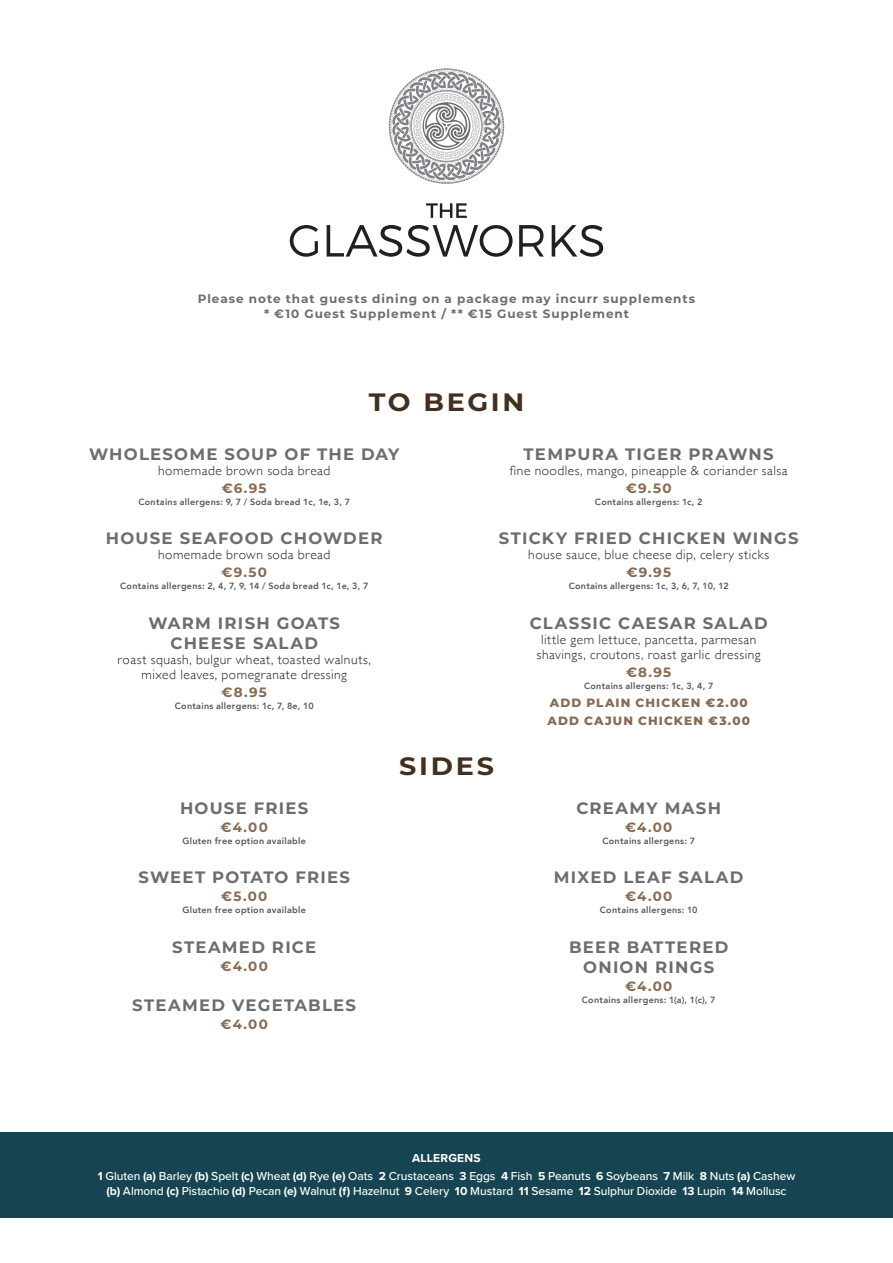
<style>
.page{position:relative;width:893px;height:1263px;background:#fff}
.page>*{position:absolute;margin:0;border:0;box-sizing:border-box;transform-origin:0 0}
.t1{font:700 25.05px "Montserrat";letter-spacing:.1em;color:#422f1e;scale:1.08 1}
.t2{font:700 16.5px/19.8px "Montserrat";letter-spacing:.075em;color:#6c6d70;text-align:center}
.t3{font:300 13.5px/15px "Gill Sans";letter-spacing:.035em;color:#231f20;text-align:center}
.t4{font:700 13.5px "Montserrat";letter-spacing:.095em;color:#886a51}
.t5{font:500 12px/18.9px "Proxima Nova";letter-spacing:-.005em;color:#fff;text-align:center}
.t6{font:700 12px/14.4px "Montserrat";letter-spacing:.08em;color:#6c6d70;text-align:center}
.t7{font:800 12px/18px "Montserrat";letter-spacing:.095em;color:#886a51}
.t8{font:800 9px "Avenir";letter-spacing:.03em;color:#57585a}
.s1{font-weight:700}
</style>
<div class="page">
<div style="left:0;top:1133px;width:893px;height:85px;background:#164452"></div>
<svg style="left:290px;top:225px;width:28px;height:32px"></svg>
<svg style="left:327px;top:225px;width:186px;height:32px"></svg>
<svg style="left:519px;top:225px;width:25px;height:32px"></svg>
<svg style="left:552px;top:225px;width:51px;height:32px"></svg>
<svg style="left:389px;top:68px;width:115px;height:116px"></svg>
<svg style="left:426px;top:203px;width:41px;height:15px"></svg>
<h3 class="t6" style="left:198px;top:291px;width:499px">Please note that guests dining on a package may incurr supplements * €10 Guest Supplement / ** €15 Guest Supplement</h3>
<h1 class="t1" style="left:369px;top:384px;width:146px">TO BEGIN</h1>
<h2 class="t2" style="left:89px;top:443px;width:312px">WHOLESOME SOUP OF THE DAY</h2>
<h3 class="t3" style="left:158px;top:462px;width:174px">homemade brown soda bread</h3>
<h3 class="t4" style="left:222px;top:478px;width:46px">€6.95</h3>
<p class="t8" style="left:138px;top:494px;width:213px">Contains allergens: 9, 7 / Soda bread 1c, 1e, 3, 7</p>
<h2 class="t2" style="left:106px;top:527px;width:278px">HOUSE SEAFOOD CHOWDER</h2>
<h3 class="t3" style="left:158px;top:547px;width:174px">homemade brown soda bread</h3>
<h3 class="t4" style="left:221px;top:563px;width:47px">€9.50</h3>
<p class="t8" style="left:120px;top:579px;width:250px">Contains allergens: 2, 4, 7, 9, 14 / Soda bread 1c, 1e, 3, 7</p>
<h2 class="t2" style="left:148px;top:612px;width:193px">WARM IRISH GOATS<br>CHEESE SALAD</h2>
<h3 class="t3" style="left:118px;top:651px;width:255px">roast squash, bulgur wheat, toasted walnuts, mixed leaves, pomegranate dressing</h3>
<h3 class="t4" style="left:222px;top:682px;width:47px">€8.95</h3>
<p class="t8" style="left:175px;top:698px;width:140px">Contains allergens: 1c, 7, 8e, 10</p>
<h2 class="t2" style="left:524px;top:443px;width:252px">TEMPURA TIGER PRAWNS</h2>
<h3 class="t3" style="left:510px;top:462px;width:279px">fine noodles, mango, pineapple &amp; coriander salsa</h3>
<h3 class="t4" style="left:626px;top:478px;width:47px">€9.50</h3>
<p class="t8" style="left:595px;top:494px;width:109px">Contains allergens: 1c, 2</p>
<h2 class="t2" style="left:499px;top:527px;width:301px">STICKY FRIED CHICKEN WINGS</h2>
<h3 class="t3" style="left:528px;top:547px;width:242px">house sauce, blue cheese dip, celery sticks</h3>
<h3 class="t4" style="left:626px;top:563px;width:46px">€9.95</h3>
<p class="t8" style="left:569px;top:579px;width:161px">Contains allergens: 1c, 3, 6, 7, 10, 12</p>
<h2 class="t2" style="left:530px;top:612px;width:239px">CLASSIC CAESAR SALAD</h2>
<h3 class="t3" style="left:537px;top:631px;width:225px">little gem lettuce, pancetta, parmesan shavings, croutons, roast garlic dressing</h3>
<h3 class="t4" style="left:626px;top:662px;width:47px">€8.95</h3>
<p class="t8" style="left:584px;top:679px;width:131px">Contains allergens: 1c, 3, 4, 7</p>
<h3 class="t7" style="left:547px;top:693px;width:204px">ADD PLAIN CHICKEN €2.00<br>ADD CAJUN CHICKEN €3.00</h3>
<h2 class="t2" style="left:180px;top:797px;width:130px">HOUSE FRIES</h2>
<h3 class="t4" style="left:221px;top:817px;width:49px">€4.00</h3>
<p class="t8" style="left:182px;top:833px;width:125px">Gluten free option available</p>
<h2 class="t2" style="left:138px;top:867px;width:213px">SWEET POTATO FRIES</h2>
<h3 class="t4" style="left:221px;top:887px;width:48px">€5.00</h3>
<p class="t8" style="left:182px;top:903px;width:125px">Gluten free option available</p>
<h2 class="t2" style="left:172px;top:936px;width:146px">STEAMED RICE</h2>
<h3 class="t4" style="left:221px;top:956px;width:49px">€4.00</h3>
<h2 class="t2" style="left:132px;top:994px;width:225px">STEAMED VEGETABLES</h2>
<h3 class="t4" style="left:221px;top:1014px;width:49px">€4.00</h3>
<h1 class="t1" style="left:399px;top:748px;width:89px">SIDES</h1>
<h2 class="t2" style="left:576px;top:797px;width:146px">CREAMY MASH</h2>
<h3 class="t4" style="left:625px;top:817px;width:49px">€4.00</h3>
<p class="t8" style="left:602px;top:833px;width:94px">Contains allergens: 7</p>
<h2 class="t2" style="left:554px;top:867px;width:191px">MIXED LEAF SALAD</h2>
<h3 class="t4" style="left:625px;top:887px;width:49px">€4.00</h3>
<p class="t8" style="left:600px;top:903px;width:99px">Contains allergens: 10</p>
<h2 class="t2" style="left:569px;top:936px;width:161px">BEER BATTERED<br>ONION RINGS</h2>
<h3 class="t4" style="left:625px;top:976px;width:49px">€4.00</h3>
<p class="t8" style="left:582px;top:992px;width:135px">Contains allergens: 1(a), 1(c), 7</p>
<h3 class="t5" style="left:98px;top:1148px;width:699px"><span class="s1">ALLERGENS<br>1</span> Gluten <span class="s1">(a)</span> Barley <span class="s1">(b)</span> Spelt <span class="s1">(c)</span> Wheat <span class="s1">(d)</span> Rye <span class="s1">(e)</span> Oats <span class="s1">2</span> Crustaceans <span class="s1">3</span> Eggs <span class="s1">4</span> Fish <span class="s1">5</span> Peanuts <span class="s1">6</span> Soybeans <span class="s1">7</span> Milk <span class="s1">8</span> Nuts <span class="s1">(a)</span> Cashew</h3>
<h3 class="t5" style="left:106px;top:1181px;width:682px"><span class="s1">(b)</span> Almond <span class="s1">(c)</span> Pistachio <span class="s1">(d)</span> Pecan <span class="s1">(e)</span> Walnut <span class="s1">(f)</span> Hazelnut <span class="s1">9</span> Celery <span class="s1">10</span> Mustard <span class="s1">11</span> Sesame <span class="s1">12</span> Sulphur Dioxide <span class="s1">13</span> Lupin <span class="s1">14</span> Mollusc</h3>
</div>
